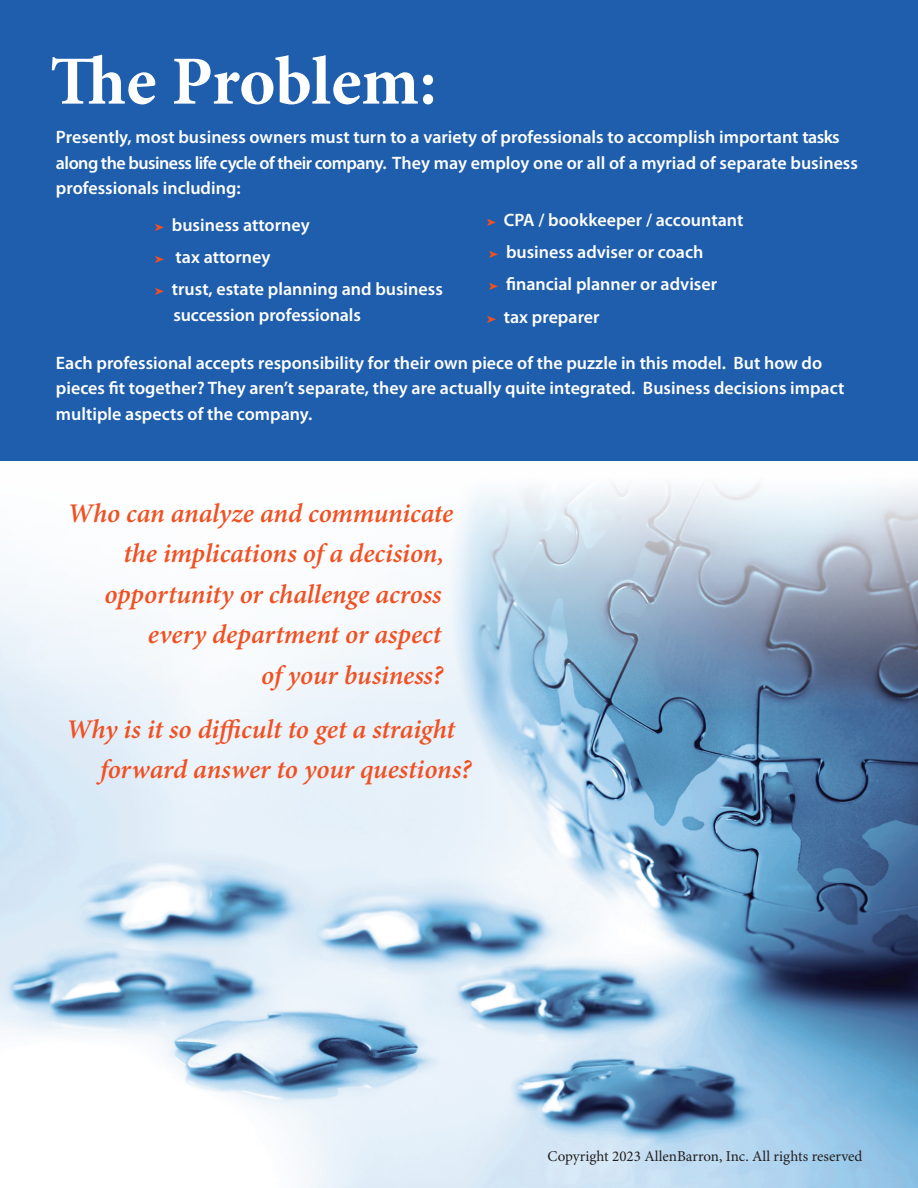
<style>
.page{position:relative;width:918px;height:1188px;background:#fff}
.page>*{position:absolute;margin:0;border:0;box-sizing:border-box;transform-origin:0 0}
.t1{font:700 69px "Minion Pro";letter-spacing:-.005em;color:#fff}
.t2{font:italic 600 27px/40.5px "Minion Pro";letter-spacing:-.005em;color:#f15122}
.t3{font:600 18px/32.2px "Myriad Pro";color:#fff}
.t4{font:15px "Minion Pro";color:#231f20}
.s1{color:#f15122}
</style>
<div class="page">
<img style="left:0;top:460px;width:918px;height:728px">
<div style="left:0;top:0;width:918px;height:460px;background:#1e5eac"></div>
<h1 class="t1" style="left:50px;top:40px;width:388px">The Problem:</h1>
<p class="t3" style="left:56px;top:125px;width:804px;line-height:25.5px">Presently, most business owners must turn to a variety of professionals to accomplish important tasks along the business life cycle of their company. They may employ one or all of a myriad of separate business professionals including:</p>
<p class="t3" style="left:155px;top:209px;width:290px"><span class="s1">➤</span> business attorney<br><span class="s1">➤</span> tax attorney<br><span class="s1">➤</span> trust, estate planning and business</p>
<p class="t3" style="left:173px;top:299px;width:189px">succession professionals</p>
<p class="t3" style="left:487px;top:204px;width:258px"><span class="s1">➤</span> CPA / bookkeeper / accountant <span class="s1">➤</span> business adviser or coach<br><span class="s1">➤</span> financial planner or adviser<br><span class="s1">➤</span> tax preparer</p>
<p class="t3" style="left:56px;top:350px;width:790px;line-height:25.5px">Each professional accepts responsibility for their own piece of the puzzle in this model. But how do pieces fit together? They aren’t separate, they are actually quite integrated. Business decisions impact multiple aspects of the company.</p>
<h2 class="t2" style="left:68px;top:494px;width:387px">Who can analyze and communicate</h2>
<h2 class="t2" style="left:123px;top:534px;width:322px">the implications of a decision,</h2>
<h2 class="t2" style="left:104px;top:575px;width:338px">opportunity or challenge across</h2>
<h2 class="t2" style="left:148px;top:615px;width:295px">every department or aspect</h2>
<h2 class="t2" style="left:261px;top:656px;width:183px">of your business?</h2>
<h2 class="t2" style="left:100px;top:710px;width:373px;text-indent:-34px">Why is it so difficult to get a straight forward answer to your questions?</h2>
<p class="t4" style="left:547px;top:1147px;width:317px">Copyright 2023 AllenBarron, Inc. All rights reserved</p>
</div>
